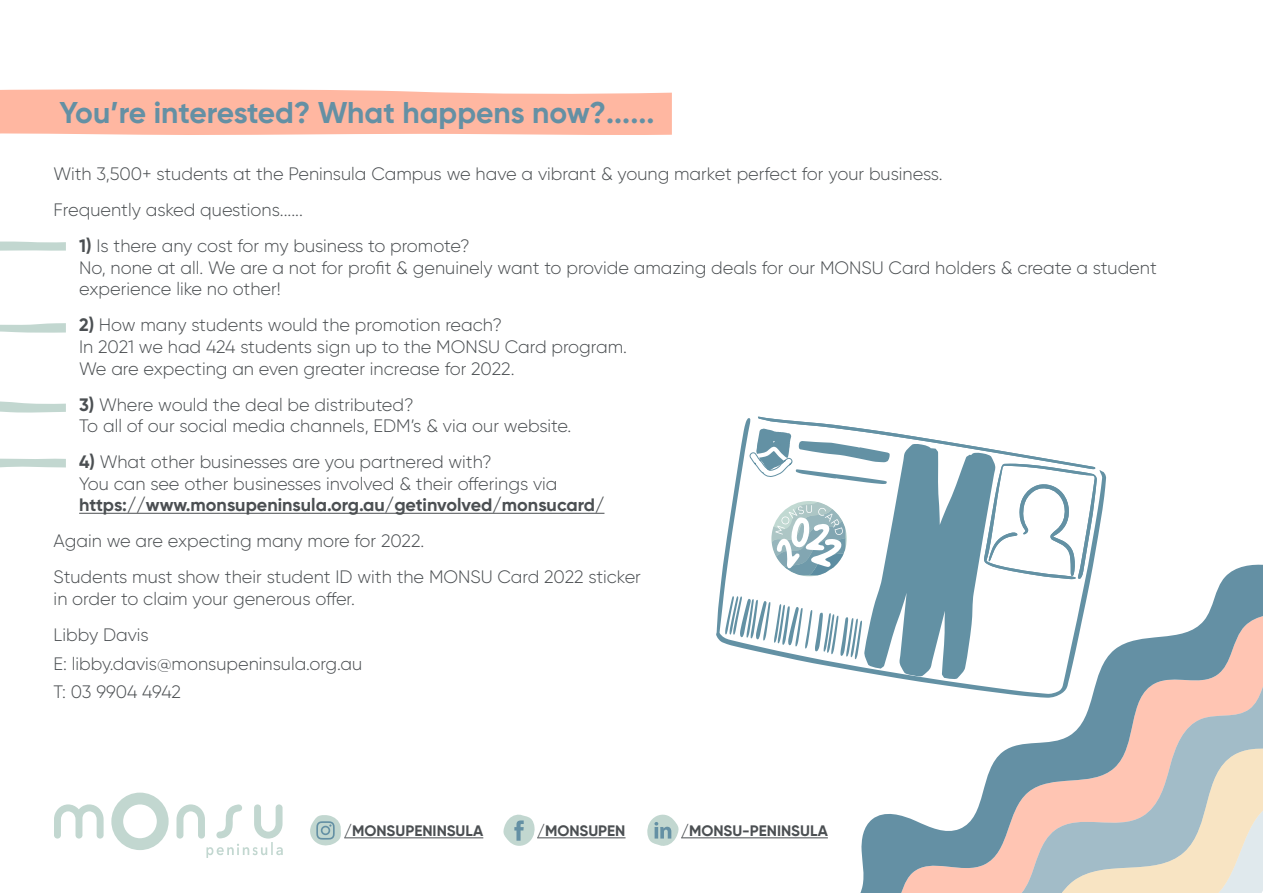
<style>
.page{position:relative;width:1263px;height:893px;background:#fff}
.page>*{position:absolute;margin:0;border:0;box-sizing:border-box;transform-origin:0 0}
.t1{font:700 30px "Gilroy";color:#6490a4}
.t2{font:300 18px/21.6px "Gilroy";color:#4b4f52}
.t3{font:700 18px "Gilroy";color:#4b4f52}
.t4{font:700 15.15px "Gilroy";color:#4b4f52}
.s1{font-weight:700}
</style>
<div class="page">
<hr style="left:79px;top:513px;width:525px;height:1px;background:#4b4f52">
<svg style="left:716px;top:470px;width:390px;height:174px"></svg>
<svg style="left:54px;top:804px;width:50px;height:35px"></svg>
<svg style="left:176px;top:804px;width:107px;height:54px"></svg>
<svg style="left:111px;top:793px;width:58px;height:57px"></svg>
<svg style="left:0;top:241px;width:66px;height:10px"></svg>
<svg style="left:0;top:323px;width:66px;height:10px"></svg>
<svg style="left:0;top:458px;width:66px;height:10px"></svg>
<svg style="left:0;top:401px;width:66px;height:12px"></svg>
<svg style="left:725px;top:417px;width:372px;height:238px"></svg>
<svg style="left:771px;top:495px;width:492px;height:344px"></svg>
<svg style="left:840px;top:569px;width:423px;height:324px"></svg>
<svg style="left:863px;top:611px;width:400px;height:282px"></svg>
<svg style="left:0;top:89px;width:672px;height:46px;background:#ffbba6"></svg>
<hr style="left:681px;top:837px;width:147px;height:1px;background:#4b4f52">
<svg style="left:647px;top:814px;width:32px;height:32px"></svg>
<hr style="left:537px;top:837px;width:88px;height:1px;background:#4b4f52">
<svg style="left:503px;top:814px;width:32px;height:32px"></svg>
<hr style="left:344px;top:837px;width:139px;height:1px;background:#4b4f52">
<svg style="left:310px;top:815px;width:31px;height:31px"></svg>
<p class="t1" style="left:60px;top:93px;width:596px">You’re interested? What happens now?......</p>
<p class="t2" style="left:54px;top:163px;width:890px">With 3,500+ students at the Peninsula Campus we have a vibrant &amp; young market perfect for your business.</p>
<p class="t2" style="left:54px;top:199px;width:251px">Frequently asked questions......</p>
<p class="t2" style="left:79px;top:235px;width:392px"><span class="s1">1)</span> Is there any cost for my business to promote?</p>
<p class="t2" style="left:79px;top:257px;width:1079px">No, none at all. We are a not for profit &amp; genuinely want to provide amazing deals for our MONSU Card holders &amp; create a student experience like no other!</p>
<p class="t2" style="left:79px;top:314px;width:424px"><span class="s1">2)</span> How many students would the promotion reach?</p>
<p class="t2" style="left:79px;top:336px;width:549px">In 2021 we had 424 students sign up to the MONSU Card program.</p>
<p class="t2" style="left:79px;top:357px;width:437px">We are expecting an even greater increase for 2022.</p>
<p class="t2" style="left:79px;top:393px;width:336px"><span class="s1">3)</span> Where would the deal be distributed?</p>
<p class="t2" style="left:79px;top:415px;width:493px">To all of our social media channels, EDM’s &amp; via our website.</p>
<p class="t2" style="left:79px;top:451px;width:414px"><span class="s1">4)</span> What other businesses are you partnered with?</p>
<p class="t2" style="left:79px;top:473px;width:480px">You can see other businesses involved &amp; their offerings via</p>
<p class="t3" style="left:79px;top:494px;width:527px">https://www.monsupeninsula.org.au/getinvolved/monsucard/</p>
<p class="t2" style="left:54px;top:530px;width:372px">Again we are expecting many more for 2022.</p>
<p class="t2" style="left:54px;top:566px;width:589px">Students must show their student ID with the MONSU Card 2022 sticker</p>
<p class="t2" style="left:54px;top:588px;width:303px">in order to claim your generous offer.</p>
<p class="t2" style="left:54px;top:624px;width:97px">Libby Davis</p>
<p class="t2" style="left:54px;top:652px;width:310px">E: libby.davis@monsupeninsula.org.au</p>
<p class="t2" style="left:54px;top:681px;width:129px">T: 03 9904 4942</p>
<p class="t4" style="left:344px;top:821px;width:141px">/MONSUPENINSULA</p>
<p class="t4" style="left:537px;top:821px;width:90px">/MONSUPEN</p>
<p class="t4" style="left:681px;top:821px;width:148px">/MONSU-PENINSULA</p>
</div>
